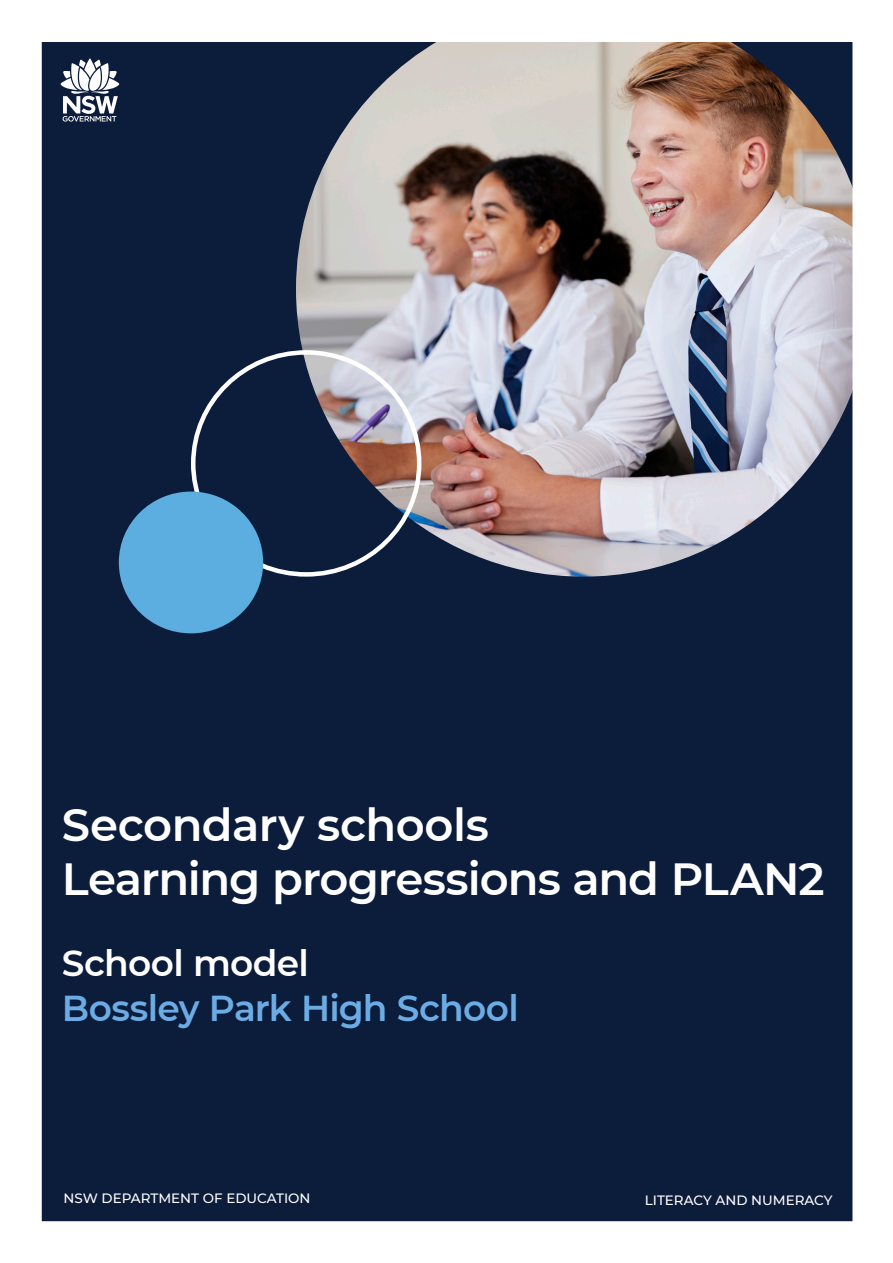
<style>
.page{position:relative;width:893px;height:1263px;background:#fff}
.page>*{position:absolute;margin:0;border:0;box-sizing:border-box;transform-origin:0 0}
.Document_title{font:600 45px "Montserrat";letter-spacing:-.015em;color:#fff}
.Sub-title{font:600 36px "Montserrat";letter-spacing:-.02em;color:#6cace4}
.Sub-title-2{font:600 36px "Montserrat";letter-spacing:-.02em;color:#fff}
.Cover_footer_copy{font:500 13.5px "Montserrat";color:#fff}
</style>
<div class="page">
<div style="left:42px;top:42px;width:816px;height:1179px;background:#0c1c3b"></div>
<svg style="left:61px;top:58px;width:58px;height:64px"></svg>
<img style="left:296px;top:43px;width:556px;height:534px">
<div style="left:119px;top:492px;width:144px;height:141px;background:#5daee0;border-radius:50%"></div>
<p class="Document_title" style="left:62px;top:793px;width:429px">Secondary schools</p>
<p class="Document_title" style="left:62px;top:847px;width:764px">Learning progressions and PLAN2</p>
<p class="Sub-title-2" style="left:62px;top:938px;width:249px">School model</p>
<p class="Sub-title" style="left:62px;top:983px;width:458px">Bossley Park High School</p>
<p class="Cover_footer_copy" style="left:63px;top:1188px;width:249px">NSW DEPARTMENT OF EDUCATION</p>
<p class="Cover_footer_copy" style="left:645px;top:1191px;width:189px">LITERACY AND NUMERACY</p>
</div>
